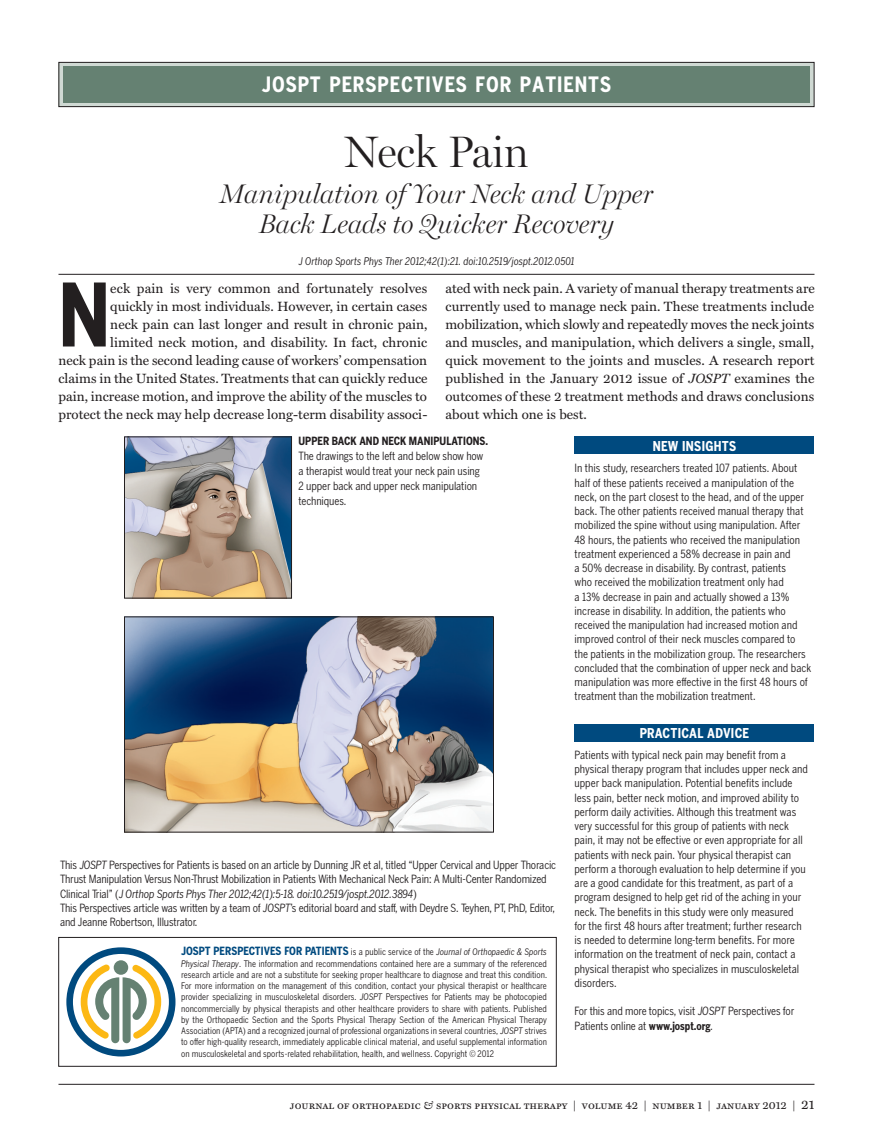
<style>
.page{position:relative;width:873px;height:1143px;background:#fff}
.page>*{position:absolute;margin:0;border:0;box-sizing:border-box;transform-origin:0 0}
.Perspectives_Intro_T{font:700 86.4px "Benton Gothic Cond";color:#231f20}
.Perspectives_Display{font:300 44.25px "Miller Display";letter-spacing:-.005em;color:#231f20}
.Perspectives_Lead{font:italic 300 27px/30px "Miller Display";color:#231f20;text-align:center}
.t1{font:700 21px "Benton Gothic Cond";letter-spacing:.045em;color:#fff}
.Perspectives_Intro_T-2{font:13.5px/18px "Miller Text";color:#231f20;text-align:right}
.Subhead__Second_Leve{font:700 13.5px "Benton Gothic Cond";letter-spacing:.02em;color:#fff}
.Perspectives_Body_Te{font:11.25px/14.2px "Benton Gothic Cond";color:#231f20}
.Subhead__Second_Leve-2{font:11.25px/15px "Benton Gothic Cond";letter-spacing:-.01em;color:#231f20}
.Author_Footnotes{font:700 11.25px "Benton Gothic Cond";color:#004a7f}
.Footline{font:11.25px "Miller Text Roman SC";color:#231f20}
.Perspectives_Citatio{font:italic 10.5px "Benton Gothic Cond";color:#231f20}
.Author_Footnotes-2{font:9px/11.2px "Benton Gothic Cond";color:#231f20;text-align:justify}
.s1{font-family:"Miller Text Roman SC"}
.s2{font-style:italic}
.s3{font-weight:700}
.s4{font-weight:400;font-size:9px;color:#231f20}
.s5{font-weight:400;font-style:italic;font-size:9px;color:#231f20}
.s6{font-family:"Miller Text";font-style:italic}
.s7{font-size:13.5px}
</style>
<div class="page">
<hr style="left:58px;top:1084px;width:756px;height:1px;background:#231f20">
<svg style="left:60px;top:64px;width:752px;height:41px;background:#bac7bf"></svg>
<div style="left:58px;top:62px;width:756px;height:45px;border:1px solid #231f20"></div>
<div style="left:64px;top:66px;width:746px;height:36px;background:#658172"></div>
<hr style="left:58px;top:274px;width:756px;height:1px;background:#231f20">
<div style="left:574px;top:436px;width:240px;height:18px;background:#004a7f"></div>
<div style="left:574px;top:724px;width:240px;height:18px;background:#004a7f"></div>
<div style="left:58px;top:937px;width:498px;height:129px;border:1px solid #231f20"></div>
<svg style="left:70px;top:951px;width:102px;height:102px"></svg>
<div style="left:66px;top:947px;width:109px;height:110px;border:7px solid #004a7f;border-radius:50%"></div>
<svg style="left:81px;top:964px;width:80px;height:79px"></svg>
<div style="left:114px;top:960px;width:14px;height:15px;background:#658172;border-radius:50%"></div>
<img style="left:126px;top:438px;width:164px;height:158px">
<div style="left:124px;top:436px;width:168px;height:162px;border:1px solid #231f20"></div>
<img style="left:126px;top:618px;width:366px;height:212px">
<div style="left:124px;top:616px;width:370px;height:216px;border:1px solid #231f20"></div>
<p class="t1" style="left:262px;top:72px;width:351px">JOSPT PERSPECTIVES FOR PATIENTS</p>
<p class="Perspectives_Display" style="left:344px;top:126px;width:186px">Neck Pain</p>
<p class="Perspectives_Lead" style="left:220px;top:179px;width:435px">Manipulation of Your Neck and Upper<br>Back Leads to Quicker Recovery</p>
<p class="Perspectives_Citatio" style="left:298px;top:255px;width:278px">J Orthop Sports Phys Ther 2012;42(1):21. doi:10.2519/jospt.2012.0501</p>
<p class="Perspectives_Intro_T-2" style="left:58px;top:279px;width:371px">eck pain is very common and fortunately resolves<br>quickly in most individuals. However, in certain cases<br>neck pain can last longer and result in chronic pain,<br>limited neck motion, and disability. In fact, chronic<br>neck pain is the second leading cause of workers’ compensation claims in the United States. Treatments that can quickly reduce pain, increase motion, and improve the ability of the muscles to protect the neck may help decrease long-term disability associ-</p>
<p class="Perspectives_Intro_T-2" style="left:446px;top:279px;width:371px;text-align:justify">ated with neck pain. A variety of manual therapy treatments are currently used to manage neck pain. These treatments include mobilization, which slowly and repeatedly moves the neck joints and muscles, and manipulation, which delivers a single, small, quick movement to the joints and muscles. A research report published in the January <span class="s1">2012</span> issue of <span class="s2">JOSPT</span> examines the outcomes of these <span class="s1">2</span> treatment methods and draws conclusions about which one is best.</p>
<p class="Subhead__Second_Leve" style="left:653px;top:438px;width:85px">NEW INSIGHTS</p>
<p class="Perspectives_Body_Te" style="left:574px;top:461px;width:238px">In this study, researchers treated 107 patients. About half of these patients received a manipulation of the neck, on the part closest to the head, and of the upper back. The other patients received manual therapy that mobilized the spine without using manipulation. After 48 hours, the patients who received the manipulation treatment experienced a 58% decrease in pain and<br>a 50% decrease in disability. By contrast, patients<br>who received the mobilization treatment only had<br>a 13% decrease in pain and actually showed a 13% increase in disability. In addition, the patients who received the manipulation had increased motion and improved control of their neck muscles compared to the patients in the mobilization group. The researchers concluded that the combination of upper neck and back manipulation was more effective in the first 48 hours of treatment than the mobilization treatment.</p>
<p class="Perspectives_Intro_T" style="left:58px;top:263px;width:53px">N</p>
<p class="Subhead__Second_Leve-2" style="left:298px;top:434px;width:191px"><span class="s3">UPPER BACK AND NECK MANIPULATIONS.<br></span>The drawings to the left and below show how a therapist would treat your neck pain using 2 upper back and upper neck manipulation techniques.</p>
<p class="Perspectives_Body_Te" style="left:60px;top:858px;width:498px">This <span class="s2">JOSPT</span> Perspectives for Patients is based on an article by Dunning JR et al, titled “Upper Cervical and Upper Thoracic<br>Thrust Manipulation Versus Non-Thrust Mobilization in Patients With Mechanical Neck Pain: A Multi-Center Randomized<br>Clinical Trial” (<span class="s2">J Orthop Sports Phys Ther 2012;42(1):5-18. doi:10.2519/jospt.2012.3894</span>)</p>
<p class="Perspectives_Body_Te" style="left:60px;top:901px;width:496px">This Perspectives article was written by a team of <span class="s2">JOSPT</span>’s editorial board and staff, with Deydre S. Teyhen, PT, PhD, Editor, and Jeanne Robertson, Illustrator.</p>
<p class="Author_Footnotes" style="left:181px;top:945px;width:367px">JOSPT PERSPECTIVES FOR PATIENTS <span class="s4">is a public service of the</span> <span class="s5">Journal of Orthopaedic &amp; Sports</span></p>
<p class="Author_Footnotes-2" style="left:181px;top:958px;width:367px"><span class="s2">Physical Therapy</span>. The information and recommendations contained here are a summary of the referenced research article and are not a substitute for seeking proper healthcare to diagnose and treat this condition.<br>For more information on the management of this condition, contact your physical therapist or healthcare provider specializing in musculoskeletal disorders. <span class="s2">JOSPT</span> Perspectives for Patients may be photocopied noncommercially by physical therapists and other healthcare providers to share with patients. Published by the Orthopaedic Section and the Sports Physical Therapy Section of the American Physical Therapy Association (APTA) and a recognized journal of professional organizations in several countries, <span class="s2">JOSPT</span> strives to offer high-quality research, immediately applicable clinical material, and useful supplemental information on musculoskeletal and sports-related rehabilitation, health, and wellness. Copyright © 2012</p>
<p class="Subhead__Second_Leve" style="left:640px;top:725px;width:111px">PRACTICAL ADVICE</p>
<p class="Perspectives_Body_Te" style="left:574px;top:748px;width:235px">Patients with typical neck pain may benefit from a physical therapy program that includes upper neck and upper back manipulation. Potential benefits include less pain, better neck motion, and improved ability to perform daily activities. Although this treatment was very successful for this group of patients with neck pain, it may not be effective or even appropriate for all patients with neck pain. Your physical therapist can perform a thorough evaluation to help determine if you are a good candidate for this treatment, as part of a program designed to help get rid of the aching in your neck. The benefits in this study were only measured for the first 48 hours after treatment; further research is needed to determine long-term benefits. For more information on the treatment of neck pain, contact a physical therapist who specializes in musculoskeletal disorders.</p>
<p class="Perspectives_Body_Te" style="left:574px;top:1004px;width:221px">For this and more topics, visit <span class="s2">JOSPT</span> Perspectives for<br>Patients online at <span class="s3">www.jospt.org</span><span class="s2">.</span></p>
<p class="Footline" style="left:290px;top:1098px;width:526px">journal of orthopaedic <span class="s6">&amp;</span> sports physical therapy | volume 42 | number 1 | january 2012 | <span class="s7">21</span></p>
</div>
